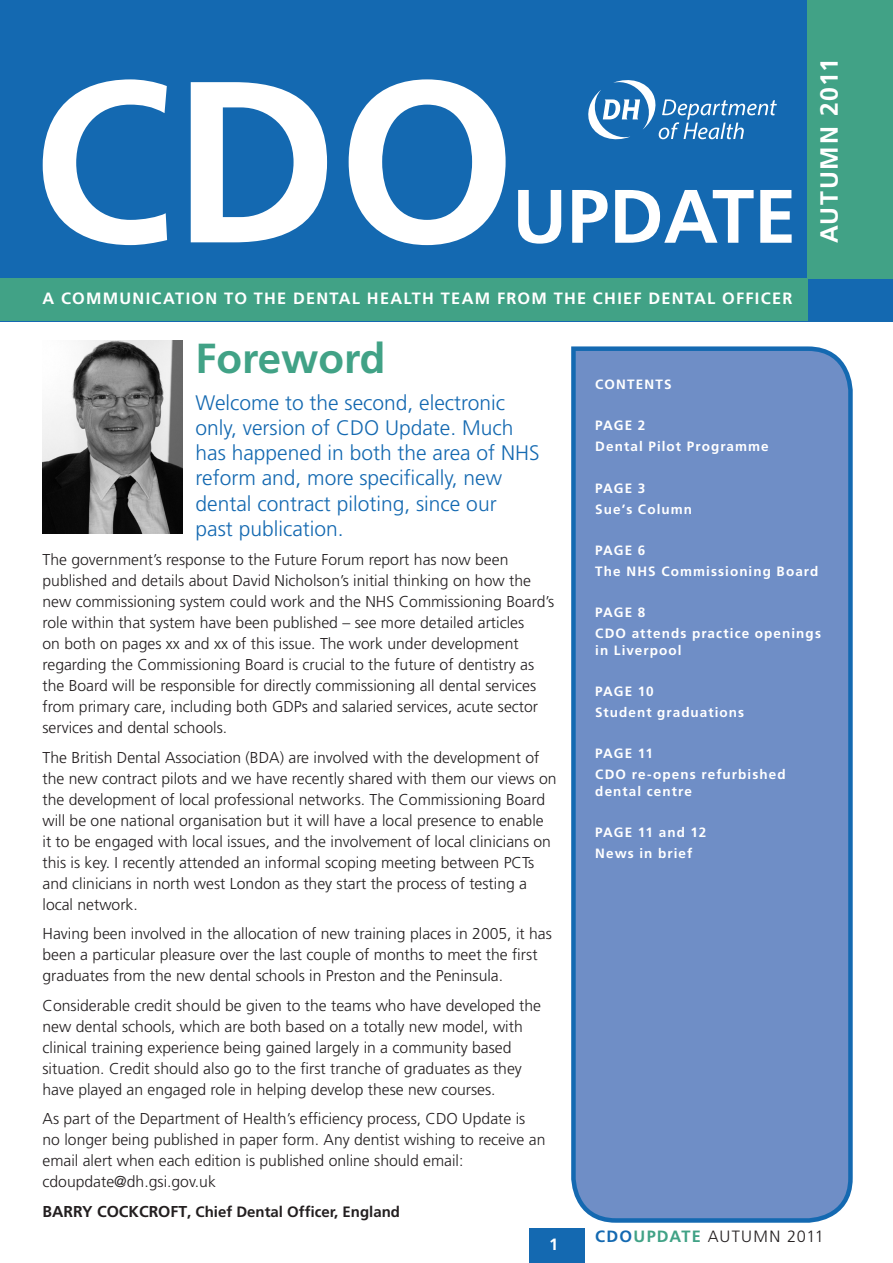
<style>
.page{position:relative;width:893px;height:1263px;background:#fff}
.page>*{position:absolute;margin:0;border:0;box-sizing:border-box;transform-origin:0 0}
.t1{font:700 229.5px "Frutiger";color:#fff}
.t2{font:700 75.6px "Frutiger";color:#fff}
.t3{font:700 42px "Frutiger";color:#41a286}
.t4{font:700 24.75px "Frutiger";letter-spacing:.07em;color:#fff}
.t5{font:300 21px/25.2px "Frutiger";color:#1469b1}
.t6{font:700 16.35px "Frutiger";letter-spacing:.075em;color:#fff}
.t7{font:300 16.35px "Frutiger";letter-spacing:.065em;color:#231f20}
.t8{font:300 15.75px/21px "Frutiger";color:#231f20}
.t9{font:700 15px "Frutiger";color:#231f20}
.t10{font:700 13.5px/16.5px "Frutiger";letter-spacing:.08em;color:#fff}
.t11{font:700 13.5px "Frutiger";letter-spacing:.055em;color:#fff}
.s1{font-size:15.75px}
.s2{font-weight:700;color:#1469b1}
.s3{font-weight:700;color:#41a286}
</style>
<div class="page">
<div style="left:0;top:0;width:893px;height:321px;background:#1469b1"></div>
<div style="left:0;top:279px;width:808px;height:42px;background:#41a286"></div>
<div style="left:808px;top:0;width:85px;height:279px;background:#41a286"></div>
<svg style="left:588px;top:80px;width:189px;height:60px"></svg>
<div style="left:571px;top:346px;width:282px;height:877px;background:#6f8ec6"></div>
<img style="left:43px;top:340px;width:140px;height:194px">
<div style="left:529px;top:1229px;width:56px;height:34px;background:#1469b1"></div>
<p class="t1" style="left:32px;top:28px;width:486px">CDO</p>
<p class="t2" style="left:512px;top:172px;width:285px">UPDATE</p>
<p class="t6" style="left:43px;top:289px;width:751px">A COMMUNICATION TO THE DENTAL HEALTH TEAM FROM THE CHIEF DENTAL OFFICER</p>
<p class="t4" style="left:815px;top:243px;width:187px;rotate:-90deg">AUTUMN 2011</p>
<p class="t3" style="left:196px;top:334px;width:191px">Foreword</p>
<p class="t5" style="left:196px;top:390px;width:345px">Welcome to the second, electronic only, version of CDO Update. Much has happened in both the area of NHS reform and, more specifically, new dental contract piloting, since our<br>past publication.</p>
<p class="t8" style="left:43px;top:549px;width:513px">The government’s response to the Future Forum report has now been published and details about David Nicholson’s initial thinking on how the new commissioning system could work and the NHS Commissioning Board’s role within that system have been published – see more detailed articles<br>on both on pages xx and xx of this issue. The work under development regarding the Commissioning Board is crucial to the future of dentistry as the Board will be responsible for directly commissioning all dental services from primary care, including both GDPs and salaried services, acute sector services and dental schools.</p>
<p class="t8" style="left:43px;top:747px;width:516px">The British Dental Association (BDA) are involved with the development of the new contract pilots and we have recently shared with them our views on the development of local professional networks. The Commissioning Board will be one national organisation but it will have a local presence to enable<br>it to be engaged with local issues, and the involvement of local clinicians on this is key. I recently attended an informal scoping meeting between PCTs and clinicians in north west London as they start the process of testing a local network.</p>
<p class="t8" style="left:43px;top:923px;width:511px">Having been involved in the allocation of new training places in 2005, it has been a particular pleasure over the last couple of months to meet the first graduates from the new dental schools in Preston and the Peninsula.</p>
<p class="t8" style="left:43px;top:995px;width:500px">Considerable credit should be given to the teams who have developed the new dental schools, which are both based on a totally new model, with clinical training experience being gained largely in a community based situation. Credit should also go to the first tranche of graduates as they have played an engaged role in helping develop these new courses.</p>
<p class="t8" style="left:43px;top:1108px;width:504px">As part of the Department of Health’s efficiency process, CDO Update is no longer being published in paper form. Any dentist wishing to receive an email alert when each edition is published online should email: cdoupdate@dh.gsi.gov.uk</p>
<p class="t9" style="left:43px;top:1203px;width:359px"><span class="s1">BARRY COCKCROFT</span>, Chief Dental Officer, England</p>
<p class="t6" style="left:549px;top:1235px;width:11px">1</p>
<p class="t10" style="left:595px;top:376px;width:78px">CONTENTS</p>
<p class="t10" style="left:595px;top:417px;width:52px">PAGE 2</p>
<p class="t10" style="left:595px;top:438px;width:175px">Dental Pilot Programme</p>
<p class="t10" style="left:595px;top:480px;width:52px">PAGE 3</p>
<p class="t10" style="left:595px;top:500px;width:98px">Sue’s Column</p>
<p class="t10" style="left:595px;top:542px;width:52px">PAGE 6</p>
<p class="t10" style="left:595px;top:563px;width:225px">The NHS Commissioning Board</p>
<p class="t10" style="left:595px;top:604px;width:52px">PAGE 8</p>
<p class="t10" style="left:595px;top:625px;width:227px">CDO attends practice openings in Liverpool</p>
<p class="t10" style="left:595px;top:683px;width:60px">PAGE 10</p>
<p class="t10" style="left:595px;top:704px;width:150px">Student graduations</p>
<p class="t10" style="left:595px;top:745px;width:59px">PAGE 11</p>
<p class="t10" style="left:595px;top:766px;width:192px">CDO re-opens refurbished dental centre</p>
<p class="t11" style="left:595px;top:824px;width:112px">PAGE 11 and 12</p>
<p class="t10" style="left:595px;top:845px;width:98px">News in brief</p>
<p class="t7" style="left:595px;top:1227px;width:230px"><span class="s2">CDO</span><span class="s3">UPDATE</span> AUTUMN 2011</p>
</div>
